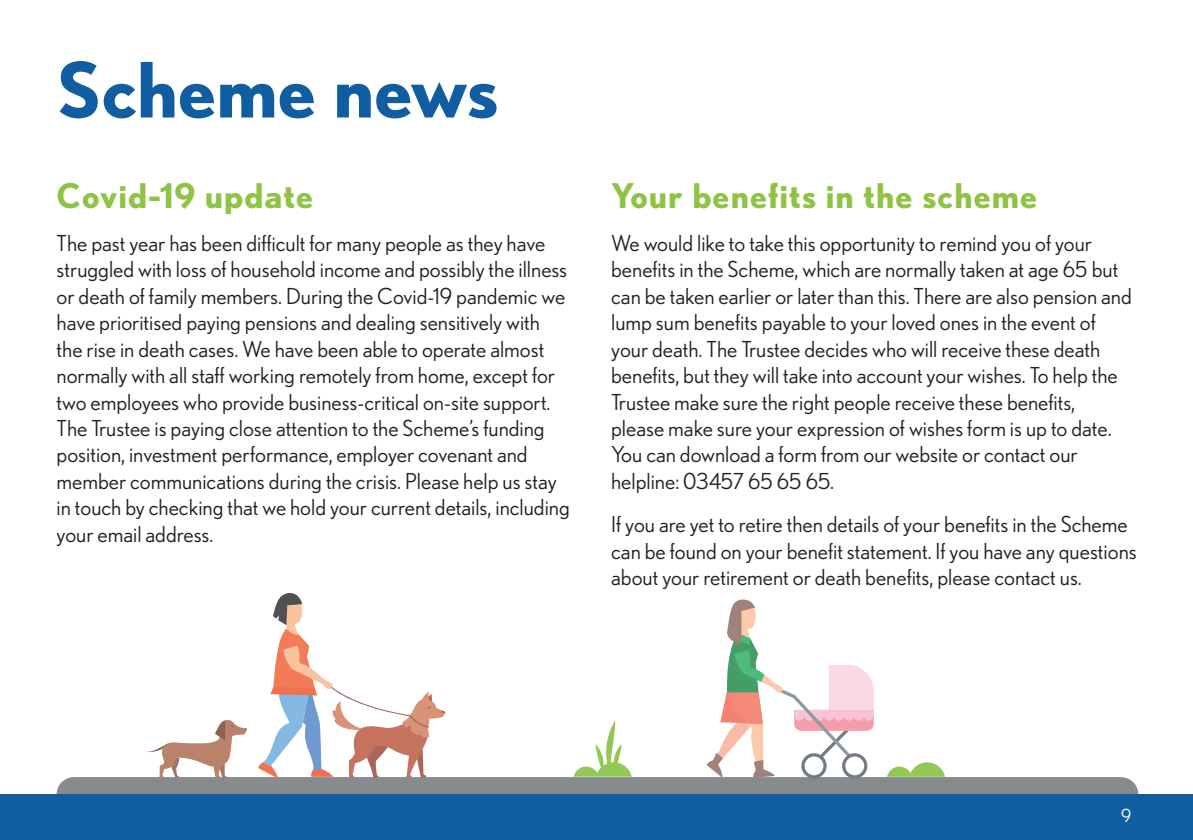
<style>
.page{position:relative;width:1193px;height:840px;background:#fff}
.page>*{position:absolute;margin:0;border:0;box-sizing:border-box;transform-origin:0 0}
.t1{font:700 76px "Nobel";color:#105ea1}
.t2{font:700 34px "Nobel";letter-spacing:.03em;color:#8fc343}
.t3{font:22px/26.4px "Nobel";color:#231f20}
.t4{font:18px "Nobel";color:#fff}
</style>
<div class="page">
<div style="left:0;top:794px;width:1192px;height:46px;background:#105ea1"></div>
<svg style="left:57px;top:593px;width:1080px;height:201px"></svg>
<h1 class="t1" style="left:57px;top:45px;width:443px">Scheme news</h1>
<h2 class="t2" style="left:57px;top:175px;width:258px">Covid-19 update</h2>
<p class="t3" style="left:57px;top:230px;width:514px">The past year has been difficult for many people as they have struggled with loss of household income and possibly the illness or death of family members. During the Covid-19 pandemic we have prioritised paying pensions and dealing sensitively with the rise in death cases. We have been able to operate almost normally with all staff working remotely from home, except for two employees who provide business-critical on-site support.<br>The Trustee is paying close attention to the Scheme’s funding position, investment performance, employer covenant and member communications during the crisis. Please help us stay in touch by checking that we hold your current details, including your email address.</p>
<h2 class="t2" style="left:611px;top:175px;width:427px">Your benefits in the scheme</h2>
<p class="t3" style="left:611px;top:230px;width:522px">We would like to take this opportunity to remind you of your benefits in the Scheme, which are normally taken at age 65 but can be taken earlier or later than this. There are also pension and lump sum benefits payable to your loved ones in the event of your death. The Trustee decides who will receive these death benefits, but they will take into account your wishes. To help the Trustee make sure the right people receive these benefits, please make sure your expression of wishes form is up to date.<br>You can download a form from our website or contact our helpline: 03457 65 65 65.</p>
<p class="t3" style="left:611px;top:511px;width:527px">If you are yet to retire then details of your benefits in the Scheme can be found on your benefit statement. If you have any questions about your retirement or death benefits, please contact us.</p>
<p class="t4" style="left:1120px;top:805px;width:12px">9</p>
</div>
